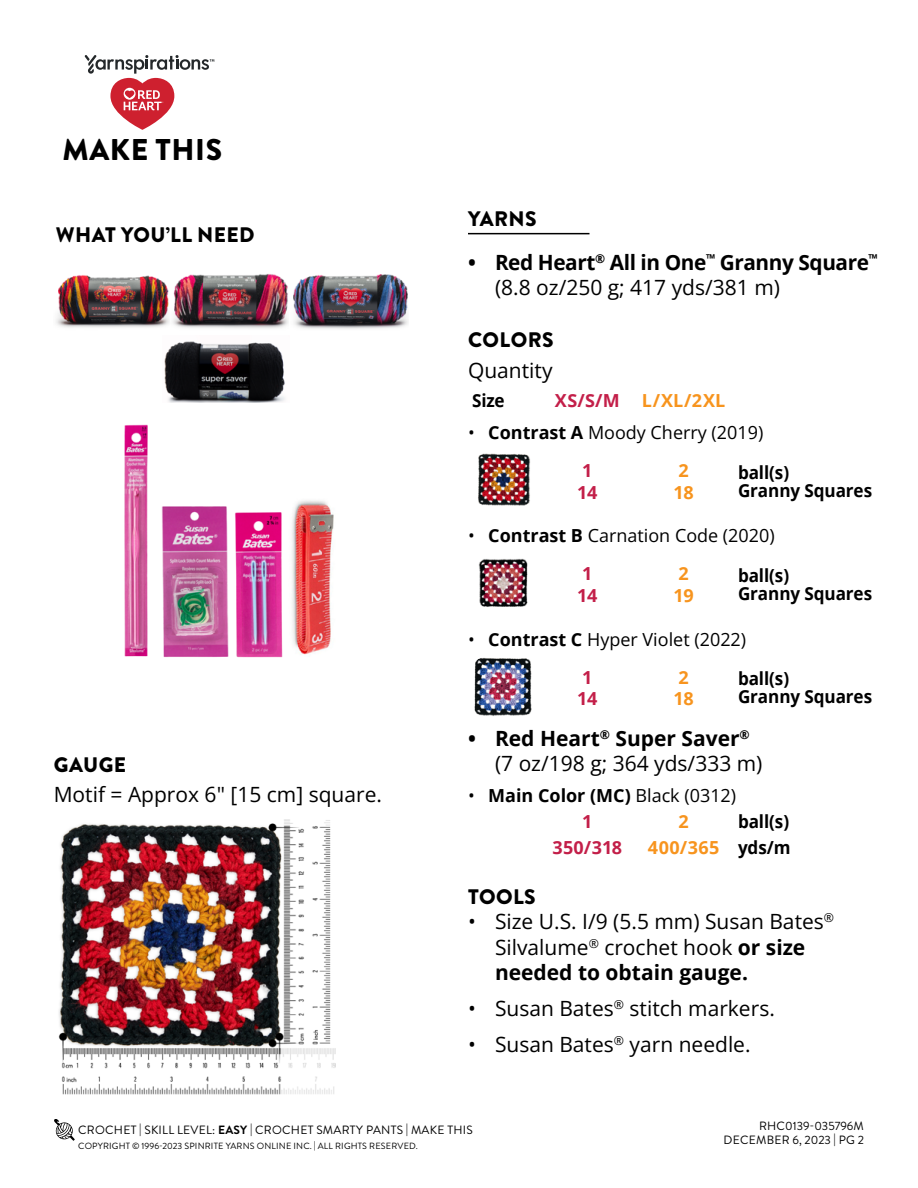
<style>
.page{position:relative;width:918px;height:1188px;background:#fff}
.page>*{position:absolute;margin:0;border:0;box-sizing:border-box;transform-origin:0 0}
.t1{font:900 30px "Brandon Grotesque";letter-spacing:.02em;color:#000}
.WYN_-_Body_Text{font:21px/25.2px "Open Sans";color:#000}
.t2{font:700 21px/25.2px "Open Sans";letter-spacing:-.02em;color:#000}
.Body_-_Headers{font:900 21px "Brandon Grotesque";letter-spacing:.02em;color:#000}
.Body_-_Subhead{font:21px "Open Sans";color:#000}
.Body_-_Body_Text{font:900 21px "Brandon Grotesque";letter-spacing:.02em;color:#000}
.t3{font:18px "Open Sans";color:#000}
.Color___Qty_-_ball_s__yds_m{font:700 18px "Open Sans";letter-spacing:-.005em;color:#000;scale:.95 1}
.Color___Qty_Table_-_Qty_and_XX_XX{font:700 18px "Open Sans";letter-spacing:.015em;color:#f7941e}
.Color___Qty_-_ball_s__yds_m-2{font:700 18px "Open Sans";letter-spacing:-.005em;color:#000}
.Color___Qty_Table_-_Qty_and_XX_XX-2{font:700 18px "Open Sans";letter-spacing:-.015em;color:#c31f49}
.Color___Qty_Table_-_Qty_and_XX_XX-3{font:700 18px "Open Sans";color:#000;scale:.95 1}
.t4{font:12px "Brandon Grotesque";letter-spacing:.02em;color:#000}
.t5{font:12px "Brandon Grotesque";color:#000}
.t6{font:9px "Brandon Grotesque";letter-spacing:.02em;color:#000}
.s1{font-weight:400}
.s2{font-weight:700}
</style>
<div class="page">
<svg style="left:54px;top:1119px;width:21px;height:21px"></svg>
<img style="left:56px;top:274px;width:352px;height:55px">
<img style="left:164px;top:341px;width:121px;height:62px">
<img style="left:478px;top:453px;width:52px;height:53px">
<img style="left:479px;top:558px;width:49px;height:49px">
<img style="left:474px;top:658px;width:58px;height:58px">
<hr style="left:468px;top:233px;width:122px;height:1px;background:#000">
<img style="left:124px;top:424px;width:24px;height:233px">
<img style="left:291px;top:500px;width:43px;height:155px">
<img style="left:161px;top:506px;width:68px;height:151px">
<img style="left:235px;top:512px;width:48px;height:146px">
<img style="left:58px;top:820px;width:277px;height:275px">
<svg style="left:85px;top:55px;width:129px;height:75px"></svg>
<h1 class="t1" style="left:63px;top:129px;width:161px">MAKE THIS</h1>
<p class="Body_-_Headers" style="left:56px;top:219px;width:200px">WHAT YOU’LL NEED</p>
<p class="Body_-_Headers" style="left:54px;top:749px;width:74px">GAUGE</p>
<p class="WYN_-_Body_Text" style="left:54px;top:781px;width:330px">Motif = Approx 6" [15 cm] square.</p>
<p class="Body_-_Headers" style="left:468px;top:203px;width:70px">YARNS</p>
<p class="t2" style="left:495px;top:249px;width:384px;text-indent:-27px">• Red Heart<sup>®</sup> All in One<sup>™</sup> Granny Square<sup>™ </sup><span class="s1">(8.8 oz/250 g; 417 yds/381 m)</span></p>
<p class="Body_-_Headers" style="left:468px;top:325px;width:87px">COLORS</p>
<p class="Body_-_Subhead" style="left:468px;top:356px;width:86px">Quantity</p>
<p class="Color___Qty_Table_-_Qty_and_XX_XX-3" style="left:472px;top:388px;width:36px">Size</p>
<p class="Color___Qty_Table_-_Qty_and_XX_XX-2" style="left:555px;top:388px;width:66px">XS/S/M</p>
<p class="Color___Qty_Table_-_Qty_and_XX_XX" style="left:642px;top:388px;width:85px">L/XL/2XL</p>
<p class="t3" style="left:468px;top:420px;width:297px">• <span class="s2">Contrast A</span> Moody Cherry (2019)</p>
<p class="Color___Qty_Table_-_Qty_and_XX_XX-2" style="left:582px;top:458px;width:12px">1</p>
<p class="Color___Qty_Table_-_Qty_and_XX_XX-2" style="left:577px;top:480px;width:22px">14</p>
<p class="Color___Qty_Table_-_Qty_and_XX_XX" style="left:679px;top:458px;width:12px">2</p>
<p class="Color___Qty_Table_-_Qty_and_XX_XX" style="left:674px;top:480px;width:22px">18</p>
<p class="Color___Qty_-_ball_s__yds_m" style="left:738px;top:460px;width:55px">ball(s)</p>
<p class="Color___Qty_-_ball_s__yds_m" style="left:738px;top:478px;width:143px">Granny Squares</p>
<p class="t3" style="left:468px;top:524px;width:308px">• <span class="s2">Contrast B</span> Carnation Code (2020)</p>
<p class="Color___Qty_Table_-_Qty_and_XX_XX-2" style="left:582px;top:561px;width:12px">1</p>
<p class="Color___Qty_Table_-_Qty_and_XX_XX-2" style="left:577px;top:583px;width:22px">14</p>
<p class="Color___Qty_Table_-_Qty_and_XX_XX" style="left:679px;top:561px;width:12px">2</p>
<p class="Color___Qty_Table_-_Qty_and_XX_XX" style="left:674px;top:583px;width:22px">19</p>
<p class="Color___Qty_-_ball_s__yds_m" style="left:738px;top:563px;width:55px">ball(s)</p>
<p class="Color___Qty_-_ball_s__yds_m" style="left:738px;top:581px;width:143px">Granny Squares</p>
<p class="t3" style="left:468px;top:627px;width:280px">• <span class="s2">Contrast C</span> Hyper Violet (2022)</p>
<p class="Color___Qty_Table_-_Qty_and_XX_XX-2" style="left:582px;top:664px;width:12px">1</p>
<p class="Color___Qty_Table_-_Qty_and_XX_XX-2" style="left:577px;top:686px;width:22px">14</p>
<p class="Color___Qty_Table_-_Qty_and_XX_XX" style="left:679px;top:664px;width:12px">2</p>
<p class="Color___Qty_Table_-_Qty_and_XX_XX" style="left:674px;top:686px;width:22px">18</p>
<p class="Color___Qty_-_ball_s__yds_m" style="left:738px;top:666px;width:55px">ball(s)</p>
<p class="Color___Qty_-_ball_s__yds_m" style="left:738px;top:684px;width:143px">Granny Squares</p>
<p class="WYN_-_Body_Text" style="left:495px;top:725px;width:269px;text-indent:-27px"><span class="s2">• Red Heart</span><sup>®</sup> <span class="s2">Super Saver</span><sup>® </sup>(7 oz/198 g; 364 yds/333 m)</p>
<p class="Color___Qty_-_ball_s__yds_m-2" style="left:468px;top:783px;width:270px"><span class="s1">•</span> Main Color (MC) <span class="s1">Black (0312)</span></p>
<p class="Color___Qty_Table_-_Qty_and_XX_XX-2" style="left:582px;top:809px;width:12px">1</p>
<p class="Color___Qty_Table_-_Qty_and_XX_XX" style="left:679px;top:809px;width:12px">2</p>
<p class="Color___Qty_-_ball_s__yds_m" style="left:738px;top:809px;width:55px">ball(s)</p>
<p class="Color___Qty_Table_-_Qty_and_XX_XX-2" style="left:553px;top:834px;width:71px">350/318</p>
<p class="Color___Qty_Table_-_Qty_and_XX_XX" style="left:648px;top:834px;width:73px">400/365</p>
<p class="Color___Qty_-_ball_s__yds_m" style="left:738px;top:834px;width:57px">yds/m</p>
<p class="Body_-_Body_Text" style="left:468px;top:882px;width:69px">TOOLS</p>
<p class="WYN_-_Body_Text" style="left:495px;top:909px;width:341px;text-indent:-27px">• Size U.S. I/9 (5.5 mm) Susan Bates<sup>®<br></sup>Silvalume<sup>®</sup> crochet hook <span class="s2">or size needed to obtain gauge.</span></p>
<p class="WYN_-_Body_Text" style="left:468px;top:995px;width:308px">• Susan Bates<sup>®</sup> stitch markers.</p>
<p class="WYN_-_Body_Text" style="left:468px;top:1031px;width:284px">• Susan Bates<sup>®</sup> yarn needle.</p>
<p class="t4" style="left:78px;top:1122px;width:396px">CROCHET | SKILL LEVEL: <span class="s2">EASY</span> | CROCHET SMARTY PANTS | MAKE THIS</p>
<p class="t6" style="left:78px;top:1140px;width:341px">COPYRIGHT © 1996-2023 SPINRITE YARNS ONLINE INC. | ALL RIGHTS RESERVED.</p>
<p class="t5" style="left:759px;top:1117px;width:106px">RHC0139-035796M</p>
<p class="t4" style="left:724px;top:1132px;width:19px">DECEM</p>
<p class="t4" style="left:767px;top:1132px;width:99px">BER 6, 2023 | PG 2</p>
</div>
